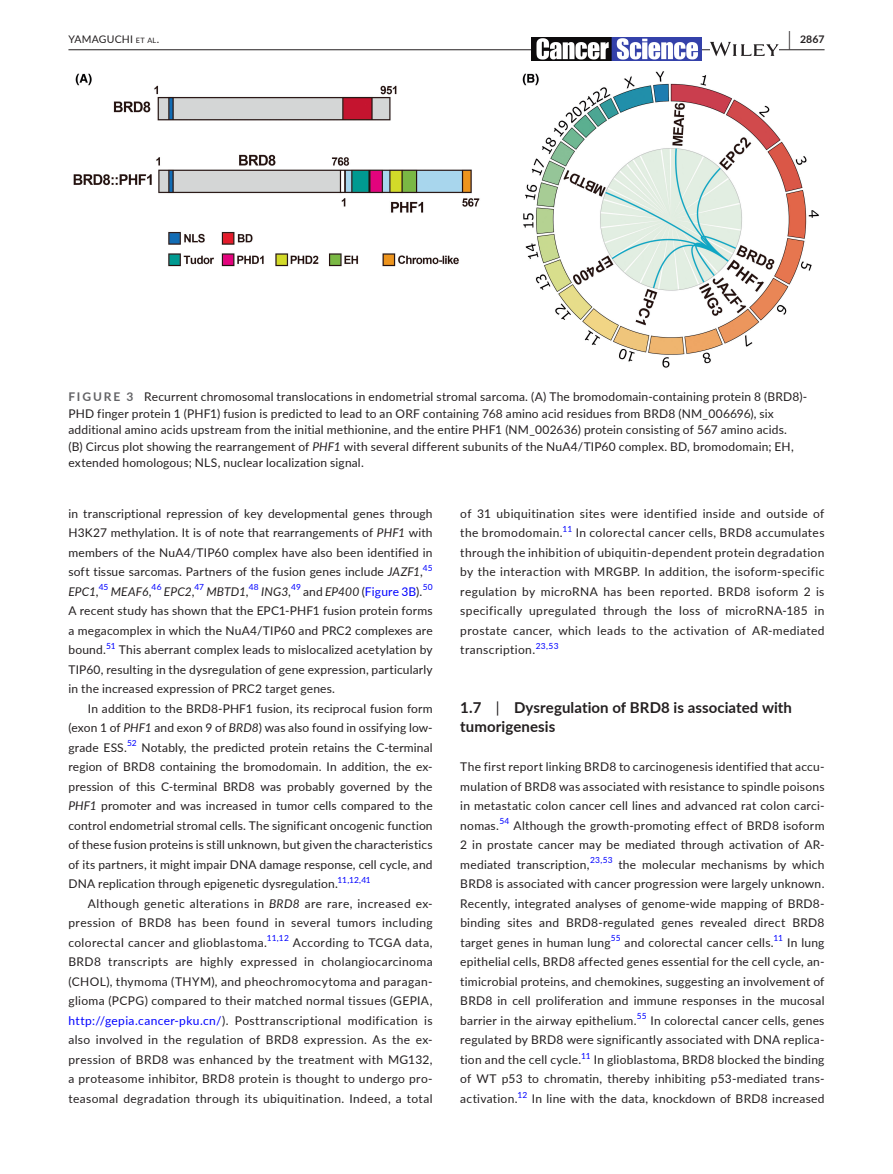
<style>
.page{position:relative;width:893px;height:1174px;background:#fff}
.page>*{position:absolute;margin:0;border:0;box-sizing:border-box;transform-origin:0 0}
.t1{font:700 15px/19.5px "Lato";letter-spacing:.005em;color:#231f20}
.t2{font:12px/19.5px "Lato";letter-spacing:.015em;color:#231f20;text-align:justify}
.t3{font:italic 12px "Lato";letter-spacing:.01em;color:#231f20}
.t4{font:12px "Lato";letter-spacing:.015em;color:#00f}
.t5{font:10.5px "Lato";letter-spacing:.02em;color:#231f20}
.t6{font:700 10.5px "Lato";color:#231f20}
.t7{font:8.4px "Lato";color:#00f}
.s1{font-size:7.35px}
.s2{font-size:19.5px}
.s3{font-weight:700;color:#636366}
.s4{font-style:italic}
.s5{font-style:normal}
.s6{color:#231f20}
.s7{font-style:italic;color:#231f20}
.s8{color:#00f}
.s9{font-weight:400}
</style>
<div class="page">
<hr style="left:68px;top:49px;width:756px;height:1px;background:#231f20">
<img style="left:531px;top:37px;width:170px;height:24px">
<svg style="left:710px;top:42px;width:69px;height:14px"></svg>
<img style="left:73px;top:71px;width:746px;height:297px">
<p class="t5" style="left:68px;top:31px;width:92px">YAMAGUCHI <span class="s1">et al</span>.</p>
<p class="t6" style="left:789px;top:31px;width:37px"><span class="s2">|</span> 2867</p>
<p class="t2" style="left:68px;top:388px;width:740px;line-height:16.5px;text-align:left"><span class="s3">FIGURE 3</span> Recurrent chromosomal translocations in endometrial stromal sarcoma. (A) The bromodomain-containing protein 8 (BRD8)- PHD finger protein 1 (PHF1) fusion is predicted to lead to an ORF containing 768 amino acid residues from BRD8 (NM_006696), six additional amino acids upstream from the initial methionine, and the entire PHF1 (NM_002636) protein consisting of 567 amino acids.<br>(B) Circus plot showing the rearrangement of <span class="s4">PHF1</span> with several different subunits of the NuA4/TIP60 complex. BD, bromodomain; EH, extended homologous; NLS, nuclear localization signal.</p>
<p class="t2" style="left:68px;top:503px;width:366px">in transcriptional repression of key developmental genes through H3K27 methylation. It is of note that rearrangements of <span class="s4">PHF1</span> with members of the NuA4/TIP60 complex have also been identified in soft tissue sarcomas. Partners of the fusion genes include <span class="s4">JAZF1</span>,</p>
<p class="t7" style="left:423px;top:562px;width:11px">45</p>
<p class="t3" style="left:68px;top:583px;width:32px">EPC1<span class="s5">,</span></p>
<p class="t7" style="left:99px;top:581px;width:11px">45</p>
<p class="t3" style="left:111px;top:583px;width:42px">MEAF6<span class="s5">,</span></p>
<p class="t7" style="left:152px;top:581px;width:12px">46</p>
<p class="t3" style="left:164px;top:583px;width:32px">EPC2<span class="s5">,</span></p>
<p class="t7" style="left:195px;top:581px;width:11px">47</p>
<p class="t3" style="left:206px;top:583px;width:44px">MBTD1<span class="s5">,</span></p>
<p class="t7" style="left:249px;top:581px;width:12px">48</p>
<p class="t3" style="left:261px;top:583px;width:31px">ING3<span class="s5">,</span></p>
<p class="t7" style="left:291px;top:581px;width:11px">49</p>
<p class="t4" style="left:303px;top:583px;width:121px"><span class="s6">and</span> <span class="s7">EP400</span> <span class="s6">(</span>Figure 3B<span class="s6">).</span></p>
<p class="t7" style="left:423px;top:581px;width:11px">50</p>
<p class="t2" style="left:68px;top:600px;width:366px">A recent study has shown that the EPC1-PHF1 fusion protein forms a megacomplex in which the NuA4/TIP60 and PRC2 complexes are bound.</p>
<p class="t7" style="left:106px;top:640px;width:11px">51</p>
<p class="t2" style="left:68px;top:639px;width:366px;text-indent:51px">This aberrant complex leads to mislocalized acetylation by TIP60, resulting in the dysregulation of gene expression, particularly in the increased expression of PRC2 target genes.</p>
<p class="t2" style="left:68px;top:698px;width:366px;text-indent:19px">In addition to the BRD8-PHF1 fusion, its reciprocal fusion form (exon 1 of <span class="s4">PHF1</span> and exon 9 of <span class="s4">BRD8</span>) was also found in ossifying low&shy;grade ESS.</p>
<p class="t7" style="left:127px;top:737px;width:11px">52</p>
<p class="t2" style="left:68px;top:737px;width:366px;text-indent:73px">Notably, the predicted protein retains the C-terminal region of BRD8 containing the bromodomain. In addition, the ex&shy;pression of this C-terminal BRD8 was probably governed by the <span class="s4">PHF1</span> promoter and was increased in tumor cells compared to the control endometrial stromal cells. The significant oncogenic function of these fusion proteins is still unknown, but given the characteristics of its partners, it might impair DNA damage response, cell cycle, and DNA replication through epigenetic dysregulation.<sup>11,12,41</sup></p>
<p class="t2" style="left:68px;top:893px;width:366px;text-indent:19px">Although genetic alterations in <span class="s4">BRD8</span> are rare, increased ex&shy;pression of BRD8 has been found in several tumors including colorectal cancer and glioblastoma.</p>
<p class="t7" style="left:267px;top:932px;width:24px">11,12</p>
<p class="t2" style="left:68px;top:932px;width:366px;text-indent:224px">According to TCGA data, BRD8 transcripts are highly expressed in cholangiocarcinoma (CHOL), thymoma (THYM), and pheochromocytoma and paragan&shy;glioma (PCPG) compared to their matched normal tissues (GEPIA, <span class="s8">http://gepia.cancer-pku.cn/</span>). Posttranscriptional modification is also involved in the regulation of BRD8 expression. As the ex&shy;pression of BRD8 was enhanced by the treatment with MG132, a proteasome inhibitor, BRD8 protein is thought to undergo pro&shy;teasomal degradation through its ubiquitination. Indeed, a total</p>
<p class="t2" style="left:460px;top:503px;width:366px">of 31 ubiquitination sites were identified inside and outside of the bromodomain.</p>
<p class="t7" style="left:563px;top:523px;width:11px">11</p>
<p class="t2" style="left:460px;top:522px;width:366px;text-indent:115px">In colorectal cancer cells, BRD8 accumulates through the inhibition of ubiquitin-dependent protein degradation by the interaction with MRGBP. In addition, the isoform-specific regulation by microRNA has been reported. BRD8 isoform 2 is specifically upregulated through the loss of microRNA-185 in prostate cancer, which leads to the activation of AR-mediated transcription.</p>
<p class="t7" style="left:536px;top:640px;width:24px">23,53</p>
<p class="t1" style="left:460px;top:697px;width:333px">1.7 <span class="s9">|</span> Dysregulation of BRD8 is associated with tumorigenesis</p>
<p class="t2" style="left:460px;top:756px;width:366px">The first report linking BRD8 to carcinogenesis identified that accu&shy;mulation of BRD8 was associated with resistance to spindle poisons in metastatic colon cancer cell lines and advanced rat colon carci&shy;nomas.<sup>54</sup> Although the growth-promoting effect of BRD8 isoform 2 in prostate cancer may be mediated through activation of AR&shy;mediated transcription,</p>
<p class="t7" style="left:590px;top:854px;width:24px">23,53</p>
<p class="t2" style="left:460px;top:854px;width:366px;text-indent:158px">the molecular mechanisms by which BRD8 is associated with cancer progression were largely unknown.<br>Recently, integrated analyses of genome-wide mapping of BRD8- binding sites and BRD8-regulated genes revealed direct BRD8 target genes in human lung</p>
<p class="t7" style="left:611px;top:932px;width:11px">55</p>
<p class="t2" style="left:625px;top:932px;width:151px">and colorectal cancer cells.</p>
<p class="t7" style="left:773px;top:932px;width:11px">11</p>
<p class="t2" style="left:460px;top:932px;width:366px;text-indent:327px">In lung epithelial cells, BRD8 affected genes essential for the cell cycle, an&shy;timicrobial proteins, and chemokines, suggesting an involvement of BRD8 in cell proliferation and immune responses in the mucosal barrier in the airway epithelium.<sup>55</sup> In colorectal cancer cells, genes regulated by BRD8 were significantly associated with DNA replica&shy;tion and the cell cycle.<sup>11</sup> In glioblastoma, BRD8 blocked the binding of WT p53 to chromatin, thereby inhibiting p53-mediated trans&shy;activation.<sup>12</sup> In line with the data, knockdown of BRD8 increased</p>
</div>
